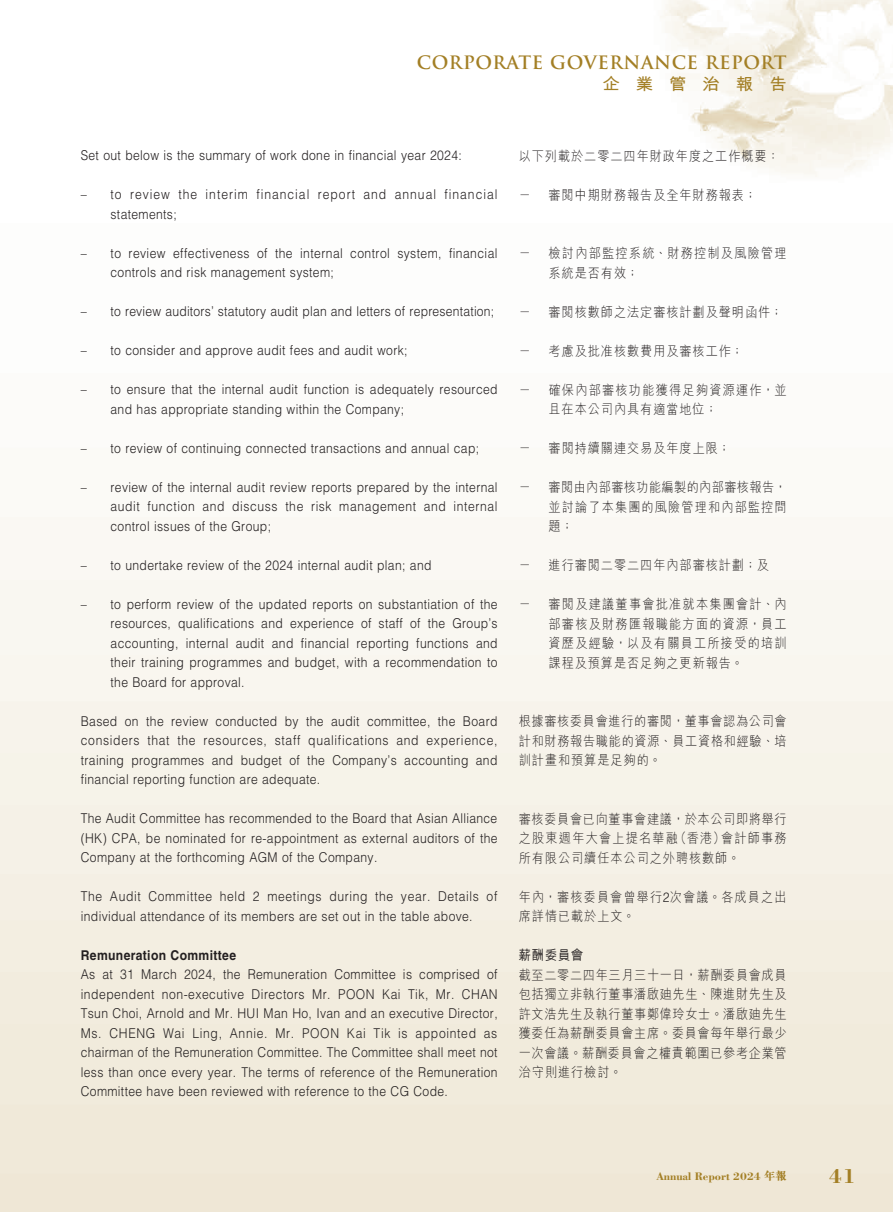
<style>
.page{position:relative;width:893px;height:1212px;background:#fff}
.page>*{position:absolute;margin:0;border:0;box-sizing:border-box;transform-origin:0 0}
.t1{font:700 21px "Bodoni Std";color:#a37f25}
.t2{font:700 18px "Trajan Pro";letter-spacing:.03em;color:#a37f25}
.t3{font:700 16.5px "M Hei HK";letter-spacing:.93em;color:#a37f25;scale:1.05 1}
.t4{font:300 13.5px/19.5px "Helvetica LT Std";letter-spacing:.03em;color:#231f20;text-align:justify;scale:.9 1}
.t5{font:300 13.5px/19.5px "M Hei HK";letter-spacing:.08em;color:#231f20;text-align:justify;scale:.9 1}
.t6{font:300 13.5px/19.5px "Helvetica LT Std";letter-spacing:.08em;color:#231f20;scale:.9 1}
.t7{font:300 13.5px/19.5px "M Hei HK";letter-spacing:.105em;color:#231f20;scale:.9 1}
.t8{font:700 13.5px "Helvetica LT Std";letter-spacing:.03em;color:#231f20;scale:.9 1}
.t9{font:500 13.5px "M Hei HK";letter-spacing:.08em;color:#231f20;scale:.9 1}
.t10{font:700 11.25px "Bodoni Std";color:#a37f25}
.s1{font-family:"Helvetica LT Std"}
.s2{font-family:"M Sung HK";font-weight:800}
</style>
<div class="page">
<h2 class="t2" style="left:417px;top:51px;width:371px">CORPORATE GOVERNANCE REPORT</h2>
<p class="t3" style="left:602px;top:72px;width:177px">企業管治報告</p>
<p class="t4" style="left:81px;top:145px;width:425px">Set out below is the summary of work done in financial year 2024:</p>
<p class="t6" style="left:111px;top:184px;width:431px;text-indent:-30px">– to review the interim financial report and annual financial statements;</p>
<p class="t4" style="left:111px;top:243px;width:432px;text-indent:-30px">– to review effectiveness of the internal control system, financial controls and risk management system;</p>
<p class="t4" style="left:81px;top:301px;width:461px">– to review auditors’ statutory audit plan and letters of representation;</p>
<p class="t4" style="left:81px;top:340px;width:364px">– to consider and approve audit fees and audit work;</p>
<p class="t4" style="left:111px;top:379px;width:432px;text-indent:-30px">– to ensure that the internal audit function is adequately resourced and has appropriate standing within the Company;</p>
<p class="t4" style="left:81px;top:438px;width:444px">– to review of continuing connected transactions and annual cap;</p>
<p class="t4" style="left:111px;top:477px;width:432px;text-indent:-30px">– review of the internal audit review reports prepared by the internal audit function and discuss the risk management and internal control issues of the Group;</p>
<p class="t4" style="left:81px;top:555px;width:391px">– to undertake review of the 2024 internal audit plan; and</p>
<p class="t4" style="left:111px;top:594px;width:432px;text-indent:-30px">– to perform review of the updated reports on substantiation of the resources, qualifications and experience of staff of the Group’s accounting, internal audit and financial reporting functions and their training programmes and budget, with a recommendation to the Board for approval.</p>
<p class="t4" style="left:81px;top:711px;width:465px">Based on the review conducted by the audit committee, the Board considers that the resources, staff qualifications and experience, training programmes and budget of the Company’s accounting and financial reporting function are adequate.</p>
<p class="t4" style="left:81px;top:808px;width:465px">The Audit Committee has recommended to the Board that Asian Alliance (HK) CPA, be nominated for re-appointment as external auditors of the Company at the forthcoming AGM of the Company.</p>
<p class="t4" style="left:81px;top:886px;width:464px">The Audit Committee held 2 meetings during the year. Details of individual attendance of its members are set out in the table above.</p>
<p class="t8" style="left:81px;top:946px;width:174px">Remuneration Committee</p>
<p class="t4" style="left:81px;top:964px;width:465px">As at 31 March 2024, the Remuneration Committee is comprised of independent non-executive Directors Mr. POON Kai Tik, Mr. CHAN Tsun Choi, Arnold and Mr. HUI Man Ho, Ivan and an executive Director, Ms. CHENG Wai Ling, Annie. Mr. POON Kai Tik is appointed as chairman of the Remuneration Committee. The Committee shall meet not less than once every year. The terms of reference of the Remuneration Committee have been reviewed with reference to the CG Code.</p>
<p class="t5" style="left:519px;top:146px;width:291px">以下列載於二零二四年財政年度之工作概要：</p>
<p class="t5" style="left:519px;top:185px;width:15px">－</p>
<p class="t5" style="left:549px;top:185px;width:233px">審閱中期財務報告及全年財務報表；</p>
<p class="t5" style="left:519px;top:243px;width:15px">－</p>
<p class="t7" style="left:549px;top:243px;width:266px">檢討內部監控系統、財務控制及風險管理系統是否有效；</p>
<p class="t5" style="left:519px;top:302px;width:15px">－</p>
<p class="t5" style="left:549px;top:302px;width:262px">審閱核數師之法定審核計劃及聲明函件；</p>
<p class="t5" style="left:519px;top:341px;width:15px">－</p>
<p class="t5" style="left:549px;top:341px;width:218px">考慮及批准核數費用及審核工作；</p>
<p class="t5" style="left:519px;top:380px;width:15px">－</p>
<p class="t7" style="left:549px;top:380px;width:266px">確保內部審核功能獲得足夠資源運作，並且在本公司內具有適當地位；</p>
<p class="t5" style="left:519px;top:438px;width:15px">－</p>
<p class="t5" style="left:549px;top:438px;width:203px">審閱持續關連交易及年度上限；</p>
<p class="t5" style="left:519px;top:477px;width:15px">－</p>
<p class="t5" style="left:549px;top:477px;width:266px">審閱由內部審核功能編製的內部審核報告，並討論了本集團的風險管理和內部監控問題；</p>
<p class="t5" style="left:519px;top:555px;width:15px">－</p>
<p class="t5" style="left:549px;top:555px;width:246px">進行審閱二零二四年內部審核計劃；及</p>
<p class="t5" style="left:519px;top:594px;width:15px">－</p>
<p class="t5" style="left:549px;top:594px;width:266px">審閱及建議董事會批准就本集團會計、內部審核及財務匯報職能方面的資源，員工資歷及經驗，以及有關員工所接受的培訓課程及預算是否足夠之更新報告。</p>
<p class="t5" style="left:519px;top:711px;width:299px">根據審核委員會進行的審閱，董事會認為公司會計和財務報告職能的資源、員工資格和經驗、培訓計畫和預算是足夠的。</p>
<p class="t5" style="left:519px;top:808px;width:299px">審核委員會已向董事會建議，於本公司即將舉行之股東週年大會上提名華融（香港）會計師事務所有限公司續任本公司之外聘核數師。</p>
<p class="t5" style="left:519px;top:886px;width:299px">年內，審核委員會曾舉行<span class="s1">2</span>次會議。各成員之出席詳情已載於上文。</p>
<p class="t9" style="left:519px;top:945px;width:73px">薪酬委員會</p>
<p class="t5" style="left:519px;top:964px;width:299px">截至二零二四年三月三十一日，薪酬委員會成員包括獨立非執行董事潘啟廸先生、陳進財先生及許文浩先生及執行董事鄭偉玲女士。潘啟廸先生獲委任為薪酬委員會主席。委員會每年舉行最少一次會議。薪酬委員會之權責範圍已參考企業管治守則進行檢討。</p>
<p class="t10" style="left:656px;top:1169px;width:132px">Annual Report 2024 <span class="s2">年報</span></p>
<h1 class="t1" style="left:829px;top:1163px;width:28px">41</h1>
</div>
